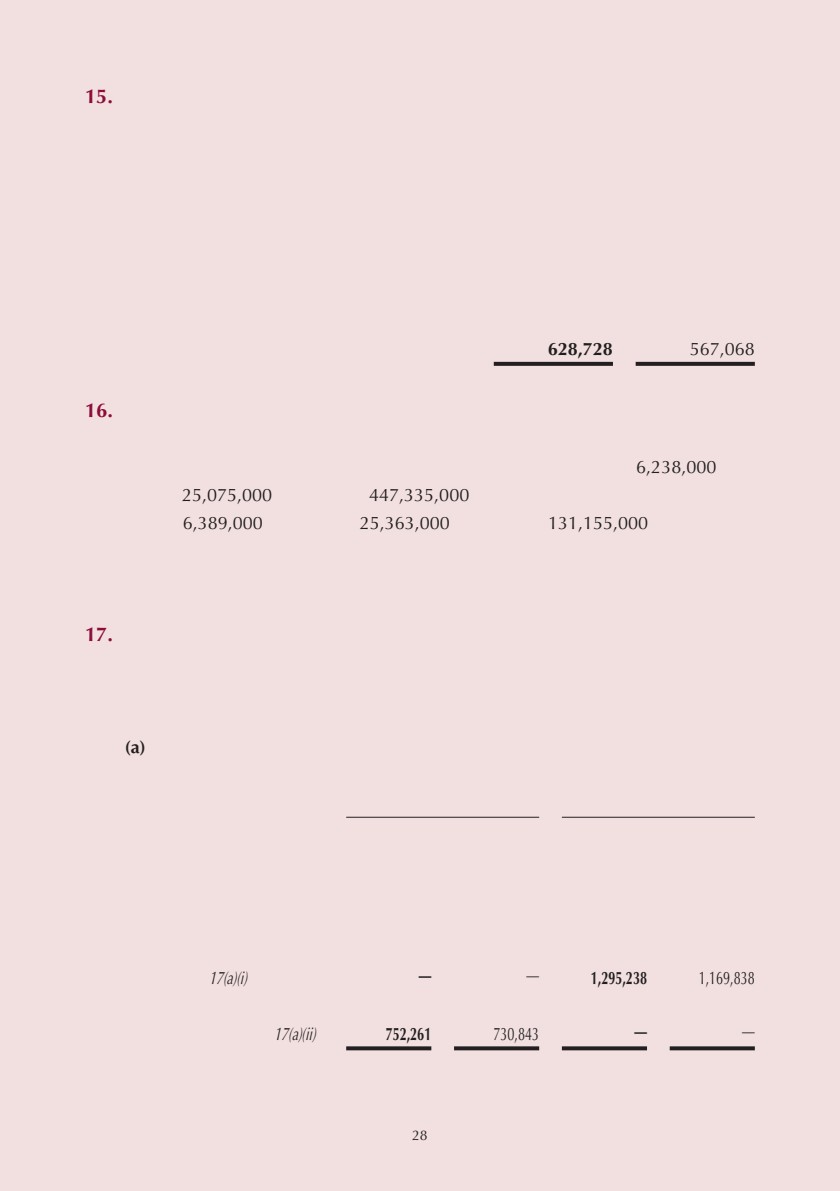
<style>
.page{position:relative;width:840px;height:1191px;background:#fff}
.page>*{position:absolute;margin:0;border:0;box-sizing:border-box;transform-origin:0 0}
.t1{font:700 20px "Optima LT Std";color:#8d0d3a}
.t2{font:18px "Optima LT Std";color:#231f20}
.t3{font:18px "Optima LT Std";color:#231f20;scale:.7 1}
.t4{font:700 18px "Optima LT Std";color:#231f20;scale:.7 1}
.t5{font:italic 18px "Optima LT Std";color:#231f20;scale:.7 1}
.t6{font:700 18px "Optima LT Std";color:#231f20}
.t7{font:14px "Optima LT Std";color:#231f20}
</style>
<div class="page">
<div style="left:0;top:0;width:839px;height:1191px;background:#f2e0e0"></div>
<svg style="left:493px;top:362px;width:119px;height:4px"></svg>
<svg style="left:635px;top:362px;width:119px;height:4px"></svg>
<hr style="left:346px;top:816px;width:193px;height:1px;background:#231f20">
<hr style="left:561px;top:816px;width:193px;height:1px;background:#231f20">
<svg style="left:346px;top:1046px;width:85px;height:4px"></svg>
<svg style="left:454px;top:1046px;width:85px;height:4px"></svg>
<svg style="left:561px;top:1046px;width:85px;height:4px"></svg>
<svg style="left:669px;top:1046px;width:85px;height:4px"></svg>
<p class="t1" style="left:85px;top:84px;width:29px">15.</p>
<p class="t1" style="left:85px;top:399px;width:29px">16.</p>
<p class="t1" style="left:85px;top:623px;width:29px">17.</p>
<p class="t2" style="left:182px;top:485px;width:92px">25,075,000</p>
<p class="t2" style="left:183px;top:513px;width:82px">6,389,000</p>
<p class="t6" style="left:125px;top:737px;width:22px">(a(</p>
<p class="t2" style="left:369px;top:485px;width:102px">447,335,000</p>
<p class="t2" style="left:359px;top:513px;width:92px">25,363,000</p>
<p class="t6" style="left:547px;top:338px;width:67px">628,728</p>
<p class="t2" style="left:689px;top:338px;width:67px">567,068</p>
<p class="t2" style="left:636px;top:457px;width:82px">6,238,000</p>
<p class="t2" style="left:547px;top:513px;width:102px">131,155,000</p>
<p class="t5" style="left:223px;top:967px;width:42px">( i) (a(</p>
<p class="t5" style="left:209px;top:967px;width:28px">17</p>
<p class="t5" style="left:288px;top:1023px;width:47px">(i i) (a(</p>
<p class="t5" style="left:274px;top:1023px;width:28px">17</p>
<p class="t4" style="left:418px;top:964px;width:20px">—</p>
<p class="t4" style="left:385px;top:1023px;width:67px">752,261</p>
<p class="t7" style="left:412px;top:1127px;width:17px">28</p>
<p class="t3" style="left:526px;top:964px;width:19px">—</p>
<p class="t3" style="left:493px;top:1023px;width:67px">730,843</p>
<p class="t4" style="left:590px;top:967px;width:82px">1,295,238</p>
<p class="t4" style="left:634px;top:1020px;width:20px">—</p>
<p class="t3" style="left:698px;top:967px;width:82px">1,169,838</p>
<p class="t3" style="left:741px;top:1020px;width:20px">—</p>
</div>
